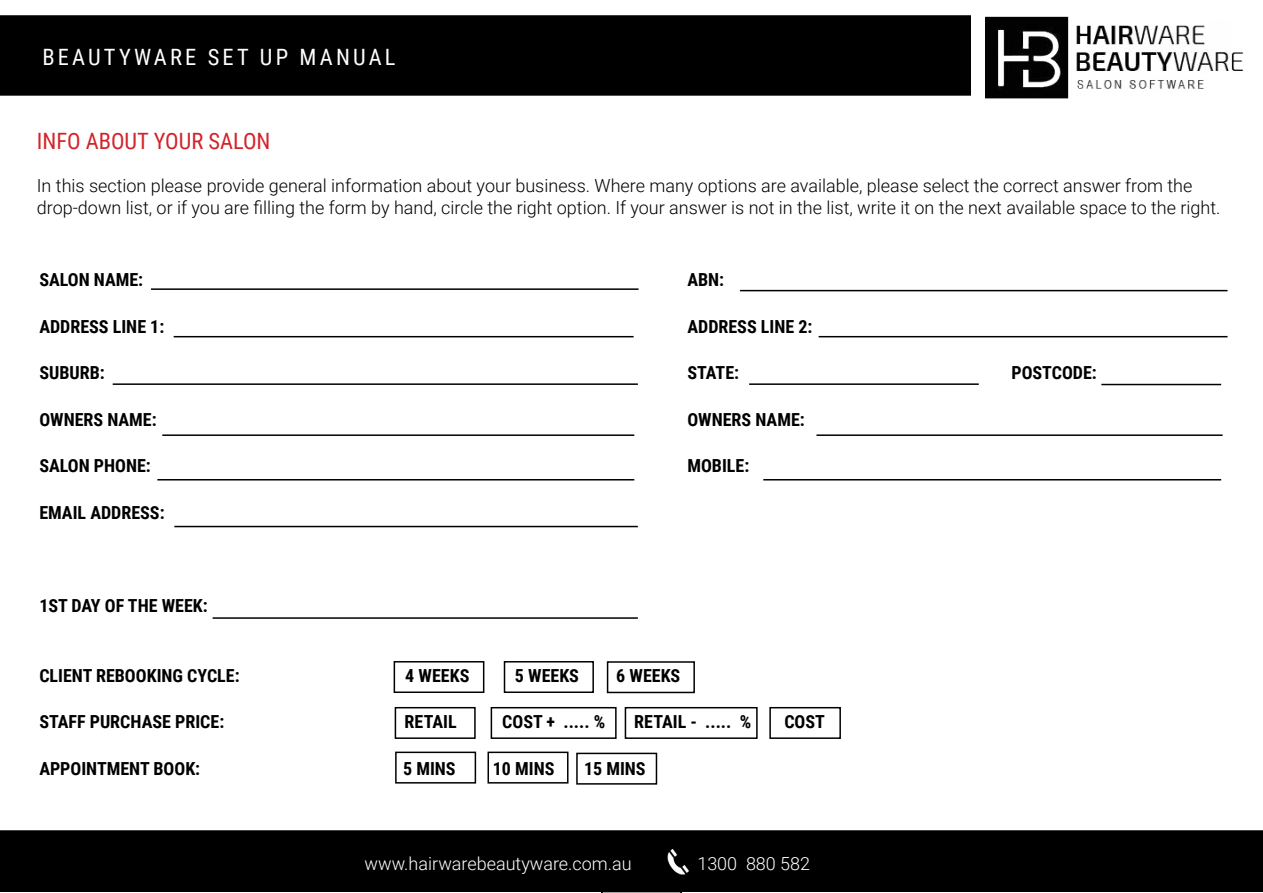
<style>
.page{position:relative;width:1263px;height:893px;background:#fff}
.page>*{position:absolute;margin:0;border:0;box-sizing:border-box;transform-origin:0 0}
.t1{font:22.5px "Roboto Condensed";letter-spacing:.14em;color:#fff}
.t2{font:22.5px "Roboto Condensed";color:#d2232a}
.t3{font:300 18px/21.6px "Roboto";color:#000}
.t4{font:700 18px "Roboto Condensed";color:#000}
.t5{font:300 18px "Roboto";color:#fff}
</style>
<div class="page">
<svg style="left:601px;top:892px;width:81px;height:1px"></svg>
<div style="left:395px;top:752px;width:81px;height:32px;border:2px solid #000"></div>
<div style="left:487px;top:752px;width:81px;height:32px;border:2px solid #000"></div>
<div style="left:395px;top:707px;width:81px;height:32px;border:2px solid #000"></div>
<div style="left:491px;top:707px;width:126px;height:32px;border:2px solid #000"></div>
<div style="left:625px;top:707px;width:133px;height:32px;border:2px solid #000"></div>
<div style="left:769px;top:707px;width:72px;height:32px;border:2px solid #000"></div>
<div style="left:394px;top:661px;width:90px;height:32px;border:2px solid #000"></div>
<div style="left:504px;top:661px;width:90px;height:32px;border:2px solid #000"></div>
<div style="left:1px;top:16px;width:969px;height:79px;background:#000"></div>
<div style="left:0;top:15px;width:971px;height:81px;border:2px solid #000"></div>
<div style="left:0;top:830px;width:1263px;height:62px;background:#000"></div>
<img style="left:961px;top:15px;width:283px;height:84px">
<img style="left:668px;top:849px;width:21px;height:25px">
<div style="left:607px;top:661px;width:88px;height:32px;border:2px solid #000"></div>
<hr style="left:151px;top:288px;width:488px;height:2px;background:#000">
<hr style="left:740px;top:290px;width:487px;height:1px;background:#000">
<hr style="left:174px;top:336px;width:460px;height:1px;background:#000">
<hr style="left:819px;top:336px;width:408px;height:1px;background:#000">
<hr style="left:113px;top:383px;width:525px;height:2px;background:#000">
<hr style="left:749px;top:383px;width:230px;height:2px;background:#000">
<hr style="left:1101px;top:384px;width:120px;height:1px;background:#000">
<hr style="left:162px;top:434px;width:472px;height:2px;background:#000">
<hr style="left:816px;top:434px;width:406px;height:2px;background:#000">
<hr style="left:157px;top:479px;width:477px;height:1px;background:#000">
<hr style="left:763px;top:479px;width:458px;height:1px;background:#000">
<hr style="left:174px;top:526px;width:464px;height:1px;background:#000">
<hr style="left:213px;top:617px;width:425px;height:2px;background:#000">
<div style="left:576px;top:753px;width:81px;height:32px;border:2px solid #000"></div>
<p class="t1" style="left:43px;top:41px;width:354px">BEAUTYWARE SET UP MANUAL</p>
<p class="t2" style="left:37px;top:125px;width:235px">INFO ABOUT YOUR SALON</p>
<p class="t3" style="left:37px;top:174px;width:1185px">In this section please provide general information about your business. Where many options are available, please select the correct answer from the drop-down list, or if you are filling the form by hand, circle the right option. If your answer is not in the list, write it on the next available space to the right.</p>
<p class="t4" style="left:39px;top:267px;width:105px">SALON NAME:</p>
<p class="t4" style="left:687px;top:267px;width:38px">ABN:</p>
<p class="t4" style="left:39px;top:314px;width:127px">ADDRESS LINE 1:</p>
<p class="t4" style="left:687px;top:314px;width:127px">ADDRESS LINE 2:</p>
<p class="t4" style="left:39px;top:360px;width:67px">SUBURB:</p>
<p class="t4" style="left:687px;top:360px;width:53px">STATE:</p>
<p class="t4" style="left:1011px;top:360px;width:87px">POSTCODE:</p>
<p class="t4" style="left:39px;top:407px;width:119px">OWNERS NAME:</p>
<p class="t4" style="left:687px;top:407px;width:119px">OWNERS NAME:</p>
<p class="t4" style="left:39px;top:453px;width:113px">SALON PHONE:</p>
<p class="t4" style="left:687px;top:453px;width:63px">MOBILE:</p>
<p class="t4" style="left:39px;top:500px;width:127px">EMAIL ADDRESS:</p>
<p class="t4" style="left:39px;top:593px;width:170px">1ST DAY OF THE WEEK:</p>
<p class="t4" style="left:39px;top:663px;width:202px">CLIENT REBOOKING CYCLE:</p>
<p class="t4" style="left:405px;top:663px;width:66px">4 WEEKS</p>
<p class="t4" style="left:515px;top:663px;width:66px">5 WEEKS</p>
<p class="t4" style="left:616px;top:663px;width:66px">6 WEEKS</p>
<p class="t4" style="left:39px;top:709px;width:186px">STAFF PURCHASE PRICE:</p>
<p class="t4" style="left:405px;top:709px;width:54px">RETAIL</p>
<p class="t4" style="left:502px;top:709px;width:104px">COST + ..... %</p>
<p class="t4" style="left:634px;top:709px;width:118px">RETAIL - ..... %</p>
<p class="t4" style="left:784px;top:709px;width:42px">COST</p>
<p class="t4" style="left:39px;top:756px;width:162px">APPOINTMENT BOOK:</p>
<p class="t4" style="left:403px;top:756px;width:54px">5 MINS</p>
<p class="t4" style="left:493px;top:756px;width:63px">10 MINS</p>
<p class="t4" style="left:584px;top:756px;width:63px">15 MINS</p>
<p class="t5" style="left:365px;top:851px;width:269px">www.hairwarebeautyware.com.au</p>
<p class="t5" style="left:697px;top:851px;width:114px">1300 880 582</p>
</div>
